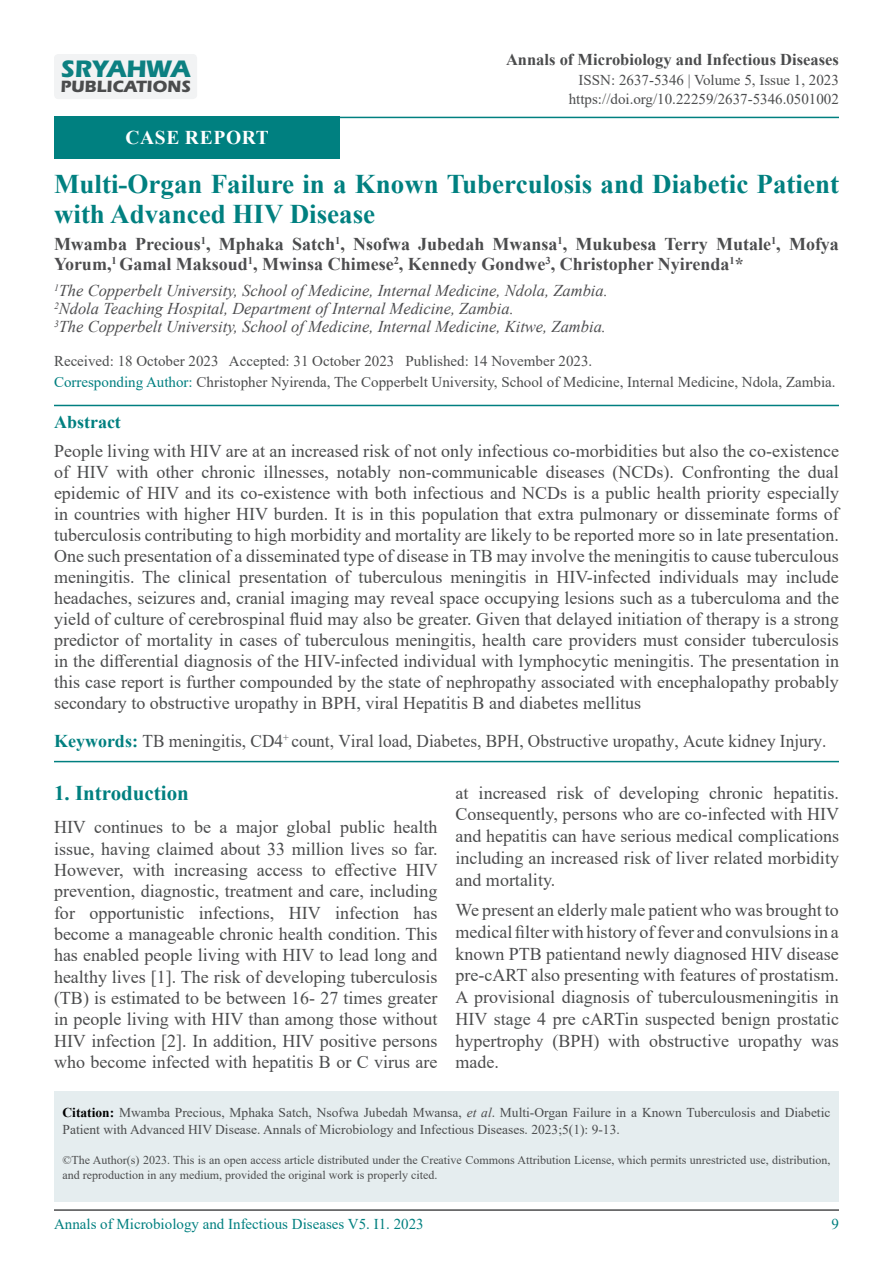
<style>
.page{position:relative;width:893px;height:1263px;background:#fff}
.page>*{position:absolute;margin:0;border:0;box-sizing:border-box;transform-origin:0 0}
.t1{font:700 27px/30px "Times New Roman";color:#008080}
.t2{font:700 24.75px "ITC Eras Std";color:#0c8081}
.t3{font:700 21px "Times New Roman";color:#008080}
.t4{font:700 19.5px "Times New Roman";letter-spacing:.035em;color:#fff}
.t5{font:18px/21px "Times New Roman";color:#4b4c4d;text-align:justify}
.t6{font:700 18px/19.5px "Times New Roman";color:#4b4c4d}
.t7{font:18px "Times New Roman";color:#4b4c4d;scale:.96 1}
.t8{font:700 18px "Times New Roman";color:#008080}
.t9{font:700 16.95px "ITC Eras Std";color:#4b4c4d}
.t10{font:italic 16.5px "Times New Roman";color:#4d4d4f}
.t11{font:700 16.5px "Times New Roman";color:#4b4c4d}
.t12{font:15px "Times New Roman";color:#4b4c4d}
.t13{font:15px "Times New Roman";color:#008080}
.t14{font:13.5px/16.5px "Times New Roman";color:#4b4c4d}
.t15{font:12px/15px "Times New Roman";color:#4b4c4d}
.s1{color:#4d4d4f}
.s2{color:#007f80}
.s3{font-weight:700;color:#008080}
.s4{font-weight:700;color:#000}
.s5{font-style:italic}
</style>
<div class="page">
<hr style="left:54px;top:1209px;width:785px;height:2px;background:#4b4c4d">
<div style="left:54px;top:54px;width:143px;height:45px;background:#f2f3f4;border-radius:4px"></div>
<hr style="left:54px;top:117px;width:785px;height:1px;background:#008080">
<div style="left:54px;top:117px;width:286px;height:42px;background:#008080"></div>
<hr style="left:54px;top:405px;width:785px;height:1px;background:#007f80">
<hr style="left:54px;top:761px;width:785px;height:1px;background:#007f80">
<div style="left:54px;top:1091px;width:785px;height:111px;background:#e5edef"></div>
<p class="t2" style="left:60px;top:55px;width:131px">SRYAHWA</p>
<p class="t9" style="left:60px;top:77px;width:132px">PUBLICATIONS</p>
<p class="t11" style="left:506px;top:48px;width:334px">Annals of Microbiology and Infectious Diseases</p>
<p class="t12" style="left:579px;top:69px;width:262px">ISSN: 2637-5346 | Volume 5, Issue 1, 2023</p>
<p class="t12" style="left:569px;top:89px;width:272px">https://doi.org/10.22259/2637-5346.0501002</p>
<p class="t4" style="left:125px;top:124px;width:145px">CASE REPORT</p>
<p class="t1" style="left:54px;top:168px;width:786px">Multi-Organ Failure in a Known Tuberculosis and Diabetic Patient with Advanced HIV Disease</p>
<p class="t6" style="left:54px;top:234px;width:786px">Mwamba Precious<sup>1</sup>, Mphaka Satch<sup>1</sup>, Nsofwa Jubedah Mwansa<sup>1</sup>, Mukubesa Terry Mutale<sup>1</sup>, Mofya<br><span class="s1">Yorum,</span><sup>1</sup> <span class="s1">Gamal Maksoud</span><sup>1</sup><span class="s1">, Mwinsa Chimese</span><sup>2</sup><span class="s1">, Kennedy Gondwe</span><sup>3</sup><span class="s1">, Christopher Nyirenda</span><sup>1</sup><span class="s1">*</span></p>
<p class="t10" style="left:54px;top:279px;width:555px"><sup>1</sup>The Copperbelt University, School of Medicine, Internal Medicine, Ndola, Zambia.</p>
<p class="t10" style="left:54px;top:297px;width:461px"><sup>2</sup>Ndola Teaching Hospital, Department of Internal Medicine, Zambia.</p>
<p class="t10" style="left:54px;top:315px;width:554px"><sup>3</sup>The Copperbelt University, School of Medicine, Internal Medicine, Kitwe, Zambia.</p>
<p class="t12" style="left:54px;top:350px;width:540px">Received: 18 October 2023 Accepted: 31 October 2023 Published: 14 November 2023.</p>
<p class="t12" style="left:54px;top:371px;width:783px"><span class="s2">Corresponding Author:</span> Christopher Nyirenda, The Copperbelt University, School of Medicine, Internal Medicine, Ndola, Zambia.</p>
<p class="t8" style="left:54px;top:409px;width:68px">Abstract</p>
<p class="t5" style="left:54px;top:440px;width:786px">People living with HIV are at an increased risk of not only infectious co-morbidities but also the co-existence of HIV with other chronic illnesses, notably non-communicable diseases (NCDs). Confronting the dual epidemic of HIV and its co-existence with both infectious and NCDs is a public health priority especially in countries with higher HIV burden. It is in this population that extra pulmonary or disseminate forms of tuberculosis contributing to high morbidity and mortality are likely to be reported more so in late presentation.<br>One such presentation of a disseminated type of disease in TB may involve the meningitis to cause tuberculous meningitis. The clinical presentation of tuberculous meningitis in HIV-infected individuals may include headaches, seizures and, cranial imaging may reveal space occupying lesions such as a tuberculoma and the yield of culture of cerebrospinal fluid may also be greater. Given that delayed initiation of therapy is a strong predictor of mortality in cases of tuberculous meningitis, health care providers must consider tuberculosis in the differential diagnosis of the HIV-infected individual with lymphocytic meningitis. The presentation in this case report is further compounded by the state of nephropathy associated with encephalopathy probably secondary to obstructive uropathy in BPH, viral Hepatitis B and diabetes mellitus</p>
<p class="t7" style="left:54px;top:728px;width:806px"><span class="s3">Keywords:</span> TB meningitis, CD4<sup>+</sup> count, Viral load, Diabetes, BPH, Obstructive uropathy, Acute kidney Injury.</p>
<p class="t3" style="left:54px;top:778px;width:136px">1. Introduction</p>
<p class="t5" style="left:54px;top:816px;width:385px">HIV continues to be a major global public health issue, having claimed about 33 million lives so far.<br>However, with increasing access to effective HIV prevention, diagnostic, treatment and care, including for opportunistic infections, HIV infection has become a manageable chronic health condition. This has enabled people living with HIV to lead long and healthy lives [1]. The risk of developing tuberculosis (TB) is estimated to be between 16- 27 times greater in people living with HIV than among those without HIV infection [2]. In addition, HIV positive persons who become infected with hepatitis B or C virus are</p>
<p class="t5" style="left:455px;top:781px;width:385px;line-height:21.8px">at increased risk of developing chronic hepatitis.<br>Consequently, persons who are co-infected with HIV and hepatitis can have serious medical complications including an increased risk of liver related morbidity and mortality.</p>
<p class="t5" style="left:455px;top:898px;width:385px;line-height:21.8px">We present an elderly male patient who was brought to medical filter with history of fever and convulsions in a known PTB patientand newly diagnosed HIV disease pre-cART also presenting with features of prostatism.<br>A provisional diagnosis of tuberculousmeningitis in HIV stage 4 pre cARTin suspected benign prostatic hypertrophy (BPH) with obstructive uropathy was made.</p>
<p class="t14" style="left:63px;top:1104px;width:769px"><span class="s4">Citation:</span> Mwamba Precious, Mphaka Satch, Nsofwa Jubedah Mwansa, <span class="s5">et al</span>. Multi-Organ Failure in a Known Tuberculosis and Diabetic<br>Patient with Advanced HIV Disease. Annals of Microbiology and Infectious Diseases. 2023;5(1): 9-13.</p>
<p class="t15" style="left:63px;top:1152px;width:769px">©The Author(s) 2023. This is an open access article distributed under the Creative Commons Attribution License, which permits unrestricted use, distribution, and reproduction in any medium, provided the original work is properly cited.</p>
<p class="t13" style="left:54px;top:1213px;width:371px">Annals of Microbiology and Infectious Diseases V5. I1. 2023</p>
<p class="t13" style="left:831px;top:1213px;width:9px">9</p>
</div>
